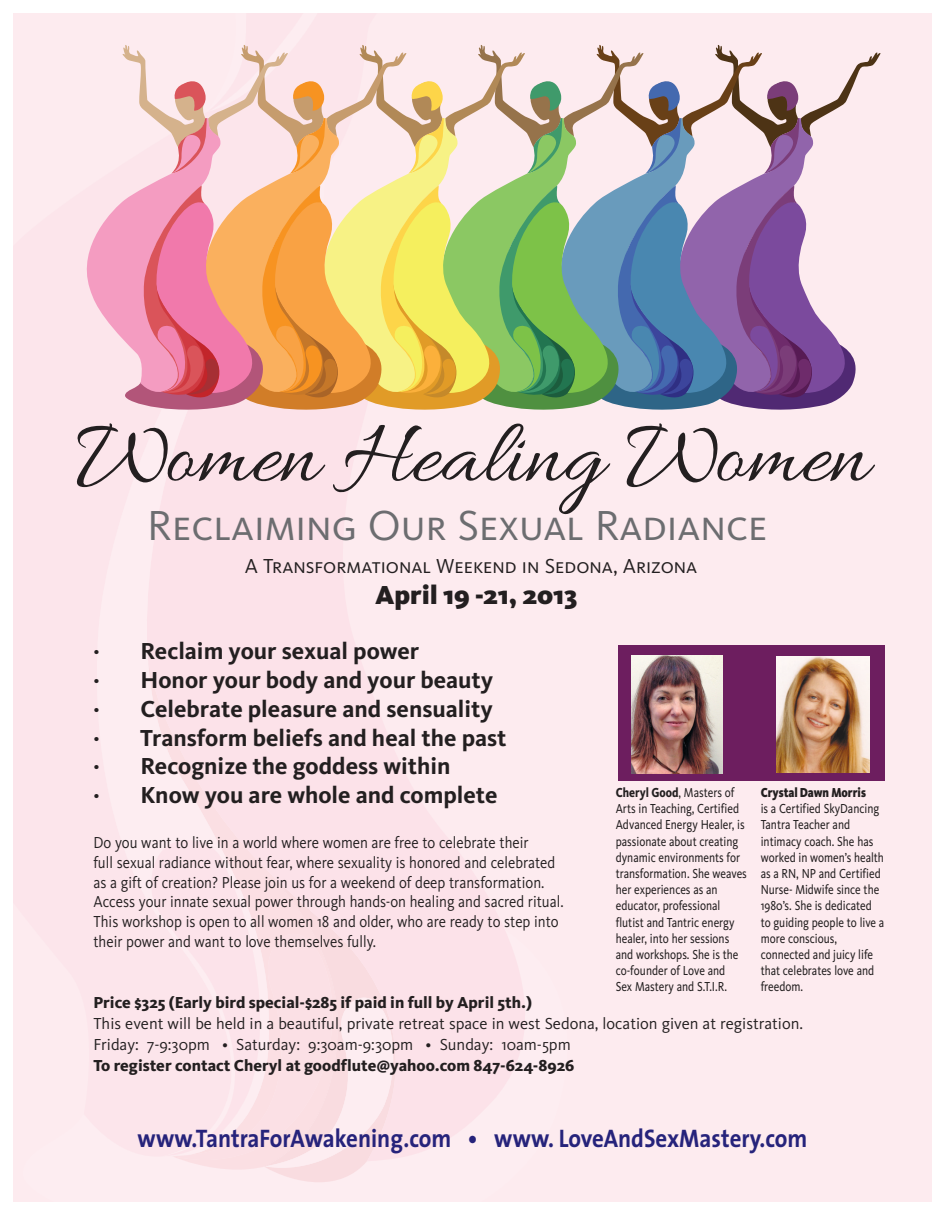
<style>
.page{position:relative;width:945px;height:1215px;background:#fff}
.page>*{position:absolute;margin:0;border:0;box-sizing:border-box;transform-origin:0 0}
.t1{font:93px "Allura";color:#231f20}
.t2{font:43.5px "Kievit Regular SC";color:#6c6d70}
.t3{font:900 27px "Kievit";color:#231f20}
.t4{font:700 25.5px "The Sans";color:#26237b;scale:.9 1}
.t5{font:700 24px/28.8px "Kievit";color:#231f20}
.t6{font:21px "Kievit Regular SC";color:#231f20}
.t7{font:16.5px/19.8px "Kievit";color:#231f20;scale:.9 1}
.t8{font:16.5px/21px "Kievit";color:#231f20}
.t9{font:800 16.5px "Kievit";color:#231f20}
.t10{font:13.5px/16.2px "Kievit";color:#231f20;scale:.84 1}
.t11{font:900 13.5px "Kievit";color:#231f20;scale:.84 1}
.s1{font-weight:800}
</style>
<div class="page">
<div style="left:14px;top:14px;width:918px;height:1188px;background:#fdebef"></div>
<svg style="left:268px;top:1168px;width:91px;height:14px"></svg>
<svg style="left:149px;top:669px;width:89px;height:171px;fill:#fce2e9"></svg>
<svg style="left:176px;top:840px;width:219px;height:328px"></svg>
<svg style="left:86px;top:45px;width:794px;height:365px"></svg>
<div style="left:618px;top:646px;width:266px;height:135px;background:#6d1e5f"></div>
<img style="left:631px;top:655px;width:91px;height:118px">
<img style="left:776px;top:657px;width:93px;height:116px">
<h1 class="t1" style="left:76px;top:392px;width:795px">Women Healing Women</h1>
<h2 class="t2" style="left:147px;top:500px;width:622px">Reclaiming Our Sexual Radiance</h2>
<h3 class="t6" style="left:245px;top:554px;width:454px">A Transformational Weekend in Sedona, Arizona</h3>
<h3 class="t3" style="left:375px;top:579px;width:203px">April 19 -21, 2013</h3>
<h3 class="t5" style="left:93px;top:637px;width:415px">· Reclaim your sexual power<br>· Honor your body and your beauty<br>· Celebrate pleasure and sensuality<br>· Transform beliefs and heal the past · Recognize the goddess within<br>· Know you are whole and complete</h3>
<p class="t7" style="left:93px;top:832px;width:524px">Do you want to live in a world where women are free to celebrate their<br>full sexual radiance without fear, where sexuality is honored and celebrated as a gift of creation? Please join us for a weekend of deep transformation.<br>Access your innate sexual power through hands-on healing and sacred ritual.<br>This workshop is open to all women 18 and older, who are ready to step into their power and want to love themselves fully.</p>
<p class="t10" style="left:616px;top:784px;width:158px"><span class="s1">Cheryl Good</span>, Masters of<br>Arts in Teaching, Certified<br>Advanced Energy Healer, is passionate about creating dynamic environments for transformation. She weaves her experiences as an educator, professional flutist and Tantric energy healer, into her sessions and workshops. She is the co-founder of Love and<br>Sex Mastery and S.T.I.R.</p>
<p class="t11" style="left:761px;top:784px;width:127px">Crystal Dawn Morris</p>
<p class="t10" style="left:761px;top:800px;width:149px">is a Certified SkyDancing<br>Tantra Teacher and intimacy coach. She has worked in women’s health as a RN, NP and Certified<br>Nurse- Midwife since the<br>1980’s. She is dedicated to guiding people to live a more conscious, connected and juicy life that celebrates love and freedom.</p>
<p class="t9" style="left:93px;top:992px;width:440px">Price $325 (Early bird special-$285 if paid in full by April 5th.)</p>
<p class="t8" style="left:93px;top:1012px;width:711px">This event will be held in a beautiful, private retreat space in west Sedona, location given at registration.<br>Friday: 7-9:30pm • Saturday: 9:30am-9:30pm • Sunday: 10am-5pm</p>
<p class="t9" style="left:93px;top:1055px;width:482px">To register contact Cheryl at goodflute@yahoo.com 847-624-8926</p>
<h3 class="t4" style="left:138px;top:1128px;width:746px">www.TantraForAwakening.com • www. LoveAndSexMastery.com</h3>
</div>
